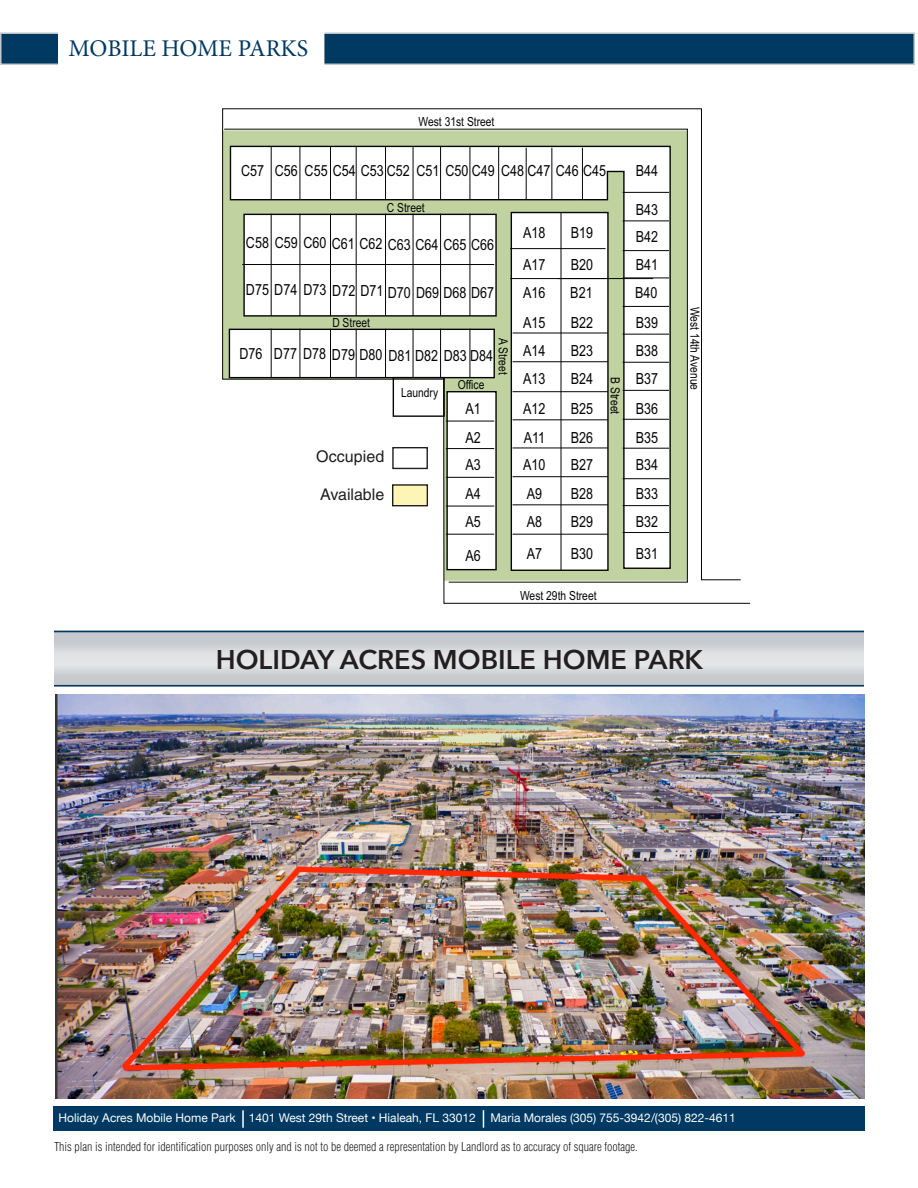
<style>
.page{position:relative;width:918px;height:1188px;background:#fff}
.page>*{position:absolute;margin:0;border:0;box-sizing:border-box;transform-origin:0 0}
.t1{font:600 27px "Avenir Next";color:#231f20}
.t2{font:24px "Minion Pro";color:#003962}
.t3{font:16.05px "Helvetica";color:#211e1e}
.t4{font:15.3px "Arial Narrow";color:#050504}
.t5{font:12.6px "Arial Narrow";color:#050504}
.t6{font:300 condensed 12px "Helvetica";color:#231f20}
.t7{font:12px "Helvetica Neue";color:#fff}
</style>
<div class="page">
<svg style="left:54px;top:632px;width:810px;height:53px;background:#d0d3d6"></svg>
<hr style="left:54px;top:685px;width:810px;height:1px;background:#003962">
<hr style="left:54px;top:631px;width:810px;height:1px;background:#003962">
<div style="left:53px;top:1107px;width:812px;height:24px;background:#003962"></div>
<div style="left:1px;top:33px;width:913px;height:31px;background:#003962"></div>
<div style="left:0;top:32px;width:915px;height:33px;border:2px solid #c5c9cd"></div>
<svg style="left:242px;top:1110px;width:2px;height:18px"></svg>
<div style="left:58px;top:0;width:266px;height:81px;background:#fff"></div>
<svg style="left:222px;top:108px;width:528px;height:496px"></svg>
<svg style="left:229px;top:145px;width:443px;height:425px"></svg>
<div style="left:511px;top:212px;width:98px;height:359px;background:#fff;border:1px solid #040503"></div>
<div style="left:243px;top:214px;width:254px;height:103px;background:#fff;border:1px solid #040503"></div>
<div style="left:229px;top:329px;width:266px;height:49px;background:#fff;border:1px solid #040503"></div>
<hr style="left:242px;top:264px;width:252px;height:1px;background:#040503">
<hr style="left:561px;top:212px;width:1px;height:358px;background:#040503">
<div style="left:393px;top:377px;width:52px;height:40px;border:1px solid #040503"></div>
<div style="left:446px;top:391px;width:51px;height:179px;background:#fff;border:1px solid #040503"></div>
<hr style="left:623px;top:532px;width:46px;height:1px;background:#040503">
<hr style="left:623px;top:505px;width:46px;height:1px;background:#040503">
<hr style="left:623px;top:478px;width:46px;height:1px;background:#040503">
<hr style="left:623px;top:448px;width:46px;height:1px;background:#040503">
<hr style="left:623px;top:419px;width:46px;height:1px;background:#040503">
<hr style="left:623px;top:390px;width:46px;height:1px;background:#040503">
<hr style="left:623px;top:362px;width:46px;height:1px;background:#040503">
<hr style="left:623px;top:334px;width:46px;height:1px;background:#040503">
<hr style="left:623px;top:306px;width:46px;height:1px;background:#040503">
<hr style="left:623px;top:278px;width:46px;height:1px;background:#040503">
<hr style="left:623px;top:250px;width:46px;height:1px;background:#040503">
<hr style="left:623px;top:221px;width:46px;height:1px;background:#040503">
<hr style="left:623px;top:192px;width:46px;height:1px;background:#040503">
<hr style="left:513px;top:534px;width:95px;height:1px;background:#040503">
<hr style="left:513px;top:504px;width:95px;height:1px;background:#040503">
<hr style="left:513px;top:476px;width:95px;height:1px;background:#040503">
<hr style="left:513px;top:448px;width:95px;height:1px;background:#040503">
<hr style="left:513px;top:419px;width:95px;height:1px;background:#040503">
<hr style="left:513px;top:391px;width:95px;height:1px;background:#040503">
<hr style="left:513px;top:361px;width:95px;height:1px;background:#040503">
<hr style="left:513px;top:333px;width:95px;height:1px;background:#040503">
<hr style="left:510px;top:248px;width:96px;height:1px;background:#040503">
<hr style="left:446px;top:534px;width:48px;height:1px;background:#040503">
<hr style="left:446px;top:506px;width:48px;height:1px;background:#040503">
<hr style="left:446px;top:477px;width:48px;height:1px;background:#040503">
<hr style="left:446px;top:448px;width:48px;height:1px;background:#040503">
<hr style="left:446px;top:421px;width:48px;height:1px;background:#040503">
<hr style="left:271px;top:329px;width:1px;height:48px;background:#040503">
<hr style="left:300px;top:329px;width:1px;height:48px;background:#040503">
<hr style="left:330px;top:329px;width:1px;height:48px;background:#040503">
<hr style="left:356px;top:329px;width:1px;height:48px;background:#040503">
<hr style="left:385px;top:329px;width:1px;height:48px;background:#040503">
<hr style="left:413px;top:329px;width:1px;height:48px;background:#040503">
<hr style="left:440px;top:329px;width:1px;height:48px;background:#040503">
<hr style="left:470px;top:329px;width:1px;height:48px;background:#040503">
<hr style="left:271px;top:146px;width:1px;height:54px;background:#040503">
<hr style="left:300px;top:146px;width:1px;height:54px;background:#040503">
<hr style="left:330px;top:146px;width:1px;height:54px;background:#040503">
<hr style="left:356px;top:146px;width:1px;height:54px;background:#040503">
<hr style="left:385px;top:146px;width:1px;height:54px;background:#040503">
<hr style="left:413px;top:146px;width:1px;height:54px;background:#040503">
<hr style="left:440px;top:146px;width:1px;height:54px;background:#040503">
<hr style="left:470px;top:146px;width:1px;height:54px;background:#040503">
<hr style="left:498px;top:146px;width:1px;height:54px;background:#040503">
<hr style="left:526px;top:148px;width:1px;height:52px;background:#040503">
<hr style="left:552px;top:148px;width:1px;height:52px;background:#040503">
<hr style="left:582px;top:148px;width:1px;height:52px;background:#040503">
<hr style="left:271px;top:214px;width:1px;height:102px;background:#040503">
<hr style="left:299px;top:214px;width:1px;height:102px;background:#040503">
<hr style="left:330px;top:214px;width:1px;height:102px;background:#040503">
<hr style="left:356px;top:214px;width:1px;height:102px;background:#040503">
<hr style="left:385px;top:214px;width:1px;height:102px;background:#040503">
<hr style="left:413px;top:214px;width:1px;height:102px;background:#040503">
<hr style="left:440px;top:214px;width:1px;height:102px;background:#040503">
<hr style="left:469px;top:214px;width:1px;height:102px;background:#040503">
<hr style="left:510px;top:278px;width:96px;height:1px;background:#040503">
<hr style="left:558px;top:278px;width:95px;height:1px;background:#040503">
<div style="left:392px;top:447px;width:36px;height:22px;border:1px solid #211e1e"></div>
<div style="left:393px;top:485px;width:34px;height:21px;background:#fcf5b5"></div>
<div style="left:392px;top:484px;width:36px;height:22px;border:1px solid #211e1e"></div>
<img style="left:55px;top:695px;width:810px;height:404px">
<svg style="left:483px;top:1110px;width:1px;height:18px"></svg>
<p class="t2" style="left:68px;top:32px;width:241px">MOBILE HOME PARKS</p>
<p class="t5" style="left:419px;top:112px;width:77px">West 31st Street</p>
<p class="t4" style="left:241px;top:160px;width:367px">C57 C56 C55 C54 C53 C52 C51 C50 C49 C48 C47 C46 C45</p>
<p class="t4" style="left:636px;top:160px;width:24px">B44</p>
<p class="t5" style="left:387px;top:198px;width:39px">C Street</p>
<p class="t4" style="left:636px;top:198px;width:24px">B43</p>
<p class="t4" style="left:246px;top:233px;width:250px">C58 C59 C60 C61 C62 C63 C64 C65 C66</p>
<p class="t4" style="left:246px;top:280px;width:250px">D75 D74 D73 D72 D71 D70 D69 D68 D67</p>
<p class="t4" style="left:523px;top:222px;width:24px">A18</p>
<p class="t4" style="left:523px;top:253px;width:24px">A17</p>
<p class="t4" style="left:571px;top:222px;width:24px">B19</p>
<p class="t4" style="left:571px;top:253px;width:24px">B20</p>
<p class="t4" style="left:523px;top:282px;width:24px">A16</p>
<p class="t4" style="left:570px;top:282px;width:24px">B21</p>
<p class="t4" style="left:636px;top:225px;width:24px">B42</p>
<p class="t4" style="left:636px;top:253px;width:24px">B41</p>
<p class="t4" style="left:635px;top:282px;width:24px">B40</p>
<p class="t5" style="left:332px;top:313px;width:39px">D Street</p>
<p class="t5" style="left:512px;top:338px;width:38px;rotate:90deg">A Street</p>
<p class="t4" style="left:239px;top:343px;width:255px">D76 D77 D78 D79 D80 D81 D82 D83 D84</p>
<p class="t5" style="left:401px;top:383px;width:39px">Laundry</p>
<p class="t5" style="left:458px;top:376px;width:28px">Office</p>
<p class="t4" style="left:466px;top:397px;width:17px">A1</p>
<p class="t4" style="left:523px;top:312px;width:24px">A15</p>
<p class="t4" style="left:523px;top:340px;width:24px">A14</p>
<p class="t4" style="left:523px;top:367px;width:24px">A13</p>
<p class="t4" style="left:523px;top:397px;width:24px">A12</p>
<p class="t4" style="left:571px;top:312px;width:24px">B22</p>
<p class="t4" style="left:636px;top:311px;width:24px">B39</p>
<p class="t4" style="left:571px;top:340px;width:24px">B23</p>
<p class="t4" style="left:636px;top:340px;width:24px">B38</p>
<p class="t4" style="left:571px;top:367px;width:24px">B24</p>
<p class="t4" style="left:571px;top:397px;width:24px">B25</p>
<p class="t5" style="left:624px;top:377px;width:39px;rotate:90deg">B Street</p>
<p class="t4" style="left:636px;top:367px;width:24px">B37</p>
<p class="t4" style="left:636px;top:397px;width:24px">B36</p>
<p class="t5" style="left:704px;top:307px;width:85px;rotate:90deg">West 14th Avenue</p>
<p class="t4" style="left:466px;top:426px;width:17px">A2</p>
<p class="t4" style="left:524px;top:426px;width:23px">A11</p>
<p class="t4" style="left:571px;top:426px;width:24px">B26</p>
<p class="t4" style="left:636px;top:426px;width:24px">B35</p>
<p class="t3" style="left:316px;top:447px;width:70px">Occupied</p>
<p class="t3" style="left:320px;top:485px;width:66px">Available</p>
<p class="t4" style="left:466px;top:453px;width:17px">A3</p>
<p class="t4" style="left:466px;top:482px;width:17px">A4</p>
<p class="t4" style="left:523px;top:453px;width:24px">A10</p>
<p class="t4" style="left:527px;top:482px;width:17px">A9</p>
<p class="t4" style="left:571px;top:453px;width:24px">B27</p>
<p class="t4" style="left:571px;top:482px;width:24px">B28</p>
<p class="t4" style="left:636px;top:453px;width:24px">B34</p>
<p class="t4" style="left:636px;top:482px;width:24px">B33</p>
<p class="t4" style="left:466px;top:510px;width:17px">A5</p>
<p class="t4" style="left:527px;top:510px;width:17px">A8</p>
<p class="t4" style="left:571px;top:510px;width:24px">B29</p>
<p class="t4" style="left:636px;top:510px;width:24px">B32</p>
<p class="t4" style="left:466px;top:545px;width:17px">A6</p>
<p class="t4" style="left:527px;top:542px;width:17px">A7</p>
<p class="t4" style="left:571px;top:542px;width:24px">B30</p>
<p class="t4" style="left:636px;top:542px;width:24px">B31</p>
<p class="t5" style="left:520px;top:586px;width:78px">West 29th Street</p>
<p class="t1" style="left:216px;top:637px;width:489px">HOLIDAY ACRES MOBILE HOME PARK</p>
<p class="t7" style="left:58px;top:1109px;width:679px">Holiday Acres Mobile Home Park 1401 West 29th Street • Hialeah, FL 33012 Maria Morales (305) 755-3942/(305) 822-4611</p>
<p class="t6" style="left:54px;top:1139px;width:585px">This plan is intended for identification purposes only and is not to be deemed a representation by Landlord as to accuracy of square footage.</p>
</div>
